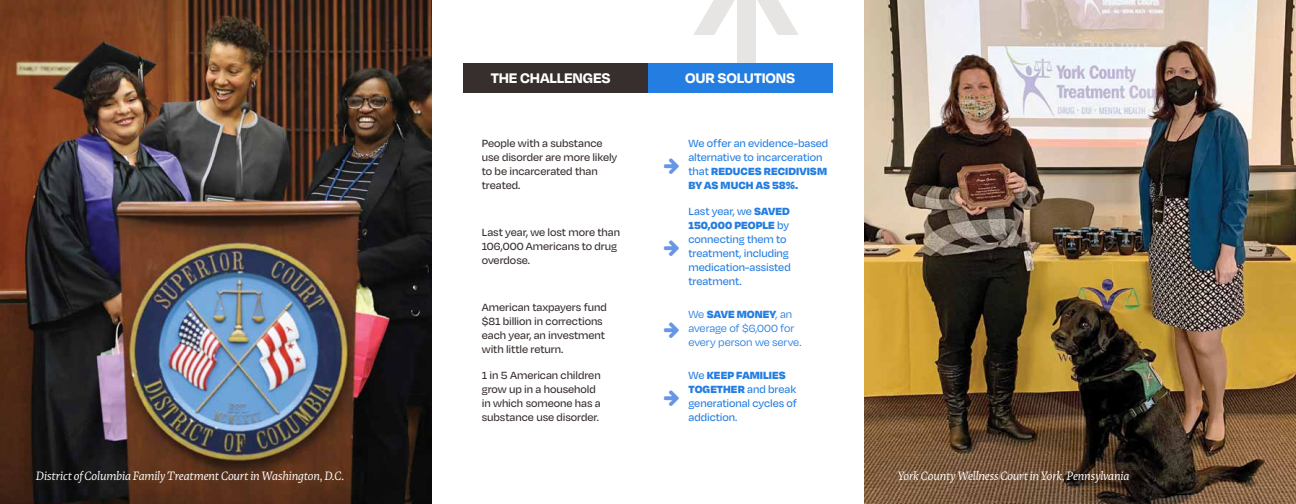
<style>
.page{position:relative;width:1296px;height:504px;background:#fff}
.page>*{position:absolute;margin:0;border:0;box-sizing:border-box;transform-origin:0 0}
.t1{font:700 16px "Degular";letter-spacing:-.01em;color:#fff}
.t2{font:500 12px/14px "Degular";letter-spacing:-.005em;color:#372f2e}
.t3{font:500 12px/14px "Degular";letter-spacing:-.005em;color:#247de1}
.t4{font:italic 12px "Rowan";letter-spacing:-.01em;color:#fff}
.t5{font:12px/14px "Degular";letter-spacing:-.005em;color:#247de1}
.s1{font-weight:900}
</style>
<div class="page">
<img style="left:864px;top:0;width:432px;height:504px">
<div style="left:737px;top:0;width:18px;height:63px;background:#e7e5e3"></div>
<svg style="left:757px;top:0;width:41px;height:35px"></svg>
<svg style="left:693px;top:0;width:42px;height:35px"></svg>
<div style="left:464px;top:63px;width:228px;height:30px;background:#372f2e"></div>
<img style="left:0;top:0;width:432px;height:504px">
<div style="left:648px;top:63px;width:184px;height:30px;background:#247de1"></div>
<h1 class="t1" style="left:491px;top:67px;width:121px">THE CHALLENGES</h1>
<h1 class="t1" style="left:685px;top:67px;width:112px">OUR SOLUTIONS</h1>
<p class="t2" style="left:482px;top:136px;width:137px">People with a substance use disorder are more likely to be incarcerated than treated.</p>
<p class="t3" style="left:688px;top:136px;width:141px">We offer an evidence-based alternative to incarceration that <span class="s1">REDUCES RECIDIVISM<br>BY AS MUCH AS 58%.</span></p>
<p class="t2" style="left:482px;top:225px;width:140px">Last year, we lost more than<br>106,000 Americans to drug overdose.</p>
<p class="t3" style="left:688px;top:204px;width:104px">Last year, we <span class="s1">SAVED<br>150,000 PEOPLE</span> by connecting them to treatment, including medication-assisted treatment.</p>
<p class="t2" style="left:482px;top:300px;width:127px">American taxpayers fund $81 billion in corrections each year, an investment with little return.</p>
<p class="t5" style="left:688px;top:307px;width:115px">We <span class="s1">SAVE MONEY</span>, an average of $6,000 for every person we serve.</p>
<p class="t2" style="left:482px;top:368px;width:121px">1 in 5 American children grow up in a household in which someone has a substance use disorder.</p>
<p class="t3" style="left:688px;top:368px;width:110px">We <span class="s1">KEEP FAMILIES<br>TOGETHER</span> and break generational cycles of addiction.</p>
<p class="t4" style="left:36px;top:469px;width:310px">District of Columbia Family Treatment Court in Washington, D.C.</p>
<p class="t4" style="left:898px;top:469px;width:233px">York County Wellness Court in York, Pennsylvania</p>
</div>
